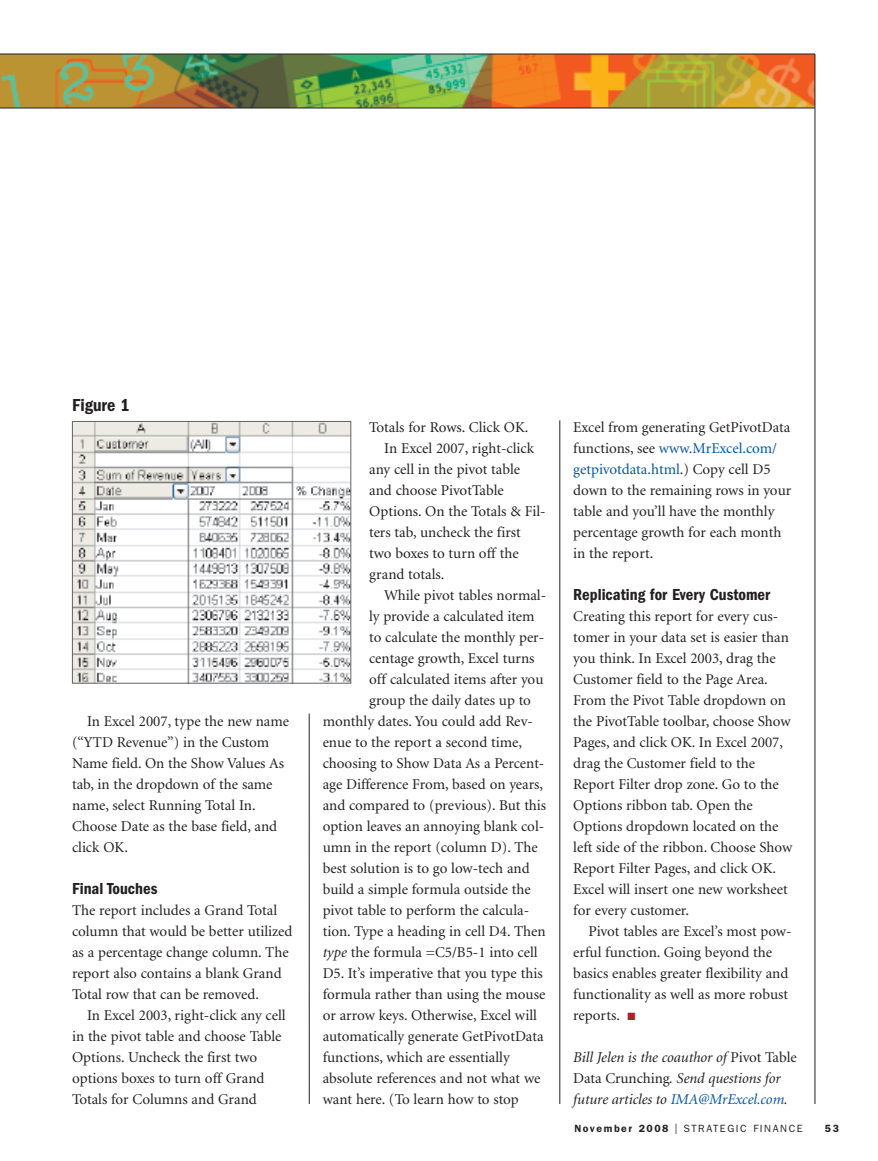
<style>
.page{position:relative;width:878px;height:1161px;background:#fff}
.page>*{position:absolute;margin:0;border:0;box-sizing:border-box;transform-origin:0 0}
.t1{font:600 condensed 18px "Franklin Gothic";color:#231f20}
.t2{font:600 condensed 16.5px "Franklin Gothic";color:#231f20}
.t3{font:15px/21px "Minion";color:#231f20}
.t4{font:italic 15px/21px "Minion";letter-spacing:-.005em;color:#231f20}
.t5{font:10.5px "Franklin Gothic";letter-spacing:.15em;color:#231f20}
.t6{font:600 10.5px "Franklin Gothic";color:#231f20}
.s1{font-style:italic}
.s2{color:#0155a5}
.s3{color:#a72427}
.s4{font-style:normal}
.s5{font-weight:600}
.s6{font-size:15px}
</style>
<div class="page">
<img style="left:0;top:55px;width:814px;height:53px">
<hr style="left:309px;top:714px;width:1px;height:390px;background:#231f20">
<hr style="left:559px;top:420px;width:1px;height:684px;background:#231f20">
<hr style="left:0;top:108px;width:814px;height:1px;background:#231f20">
<hr style="left:0;top:54px;width:814px;height:1px;background:#231f20">
<hr style="left:814px;top:54px;width:1px;height:1050px;background:#231f20">
<img style="left:74px;top:423px;width:275px;height:259px">
<div style="left:72px;top:421px;width:279px;height:263px;border:1px solid #636366"></div>
<p class="t1" style="left:72px;top:399px;width:59px">Figure 1</p>
<p class="t3" style="left:72px;top:712px;width:219px;text-indent:15px">In Excel 2007, type the new name (“YTD Revenue”) in the Custom<br>Name field. On the Show Values As tab, in the dropdown of the same name, select Running Total In.<br>Choose Date as the base field, and click OK.</p>
<p class="t2" style="left:72px;top:883px;width:87px">Final Touches</p>
<p class="t3" style="left:72px;top:901px;width:222px">The report includes a Grand Total column that would be better utilized as a percentage change column. The report also contains a blank Grand Total row that can be removed.</p>
<p class="t3" style="left:72px;top:1006px;width:215px;text-indent:15px">In Excel 2003, right-click any cell in the pivot table and choose Table<br>Options. Uncheck the first two options boxes to turn off Grand<br>Totals for Columns and Grand</p>
<p class="t3" style="left:369px;top:418px;width:161px">Totals for Rows. Click OK.</p>
<p class="t3" style="left:384px;top:439px;width:151px">In Excel 2007, right-click</p>
<p class="t3" style="left:369px;top:460px;width:152px">any cell in the pivot table</p>
<p class="t3" style="left:369px;top:481px;width:136px">and choose PivotTable</p>
<p class="t3" style="left:369px;top:502px;width:178px">Options. On the Totals &amp; Fil-</p>
<p class="t3" style="left:369px;top:523px;width:153px">ters tab, uncheck the first</p>
<p class="t3" style="left:369px;top:544px;width:151px">two boxes to turn off the</p>
<p class="t3" style="left:369px;top:565px;width:77px">grand totals.</p>
<p class="t3" style="left:384px;top:586px;width:163px">While pivot tables normal-</p>
<p class="t3" style="left:369px;top:607px;width:167px">ly provide a calculated item</p>
<p class="t3" style="left:369px;top:628px;width:176px">to calculate the monthly per-</p>
<p class="t3" style="left:369px;top:649px;width:167px">centage growth, Excel turns</p>
<p class="t3" style="left:369px;top:670px;width:176px">off calculated items after you</p>
<p class="t3" style="left:369px;top:691px;width:163px">group the daily dates up to</p>
<p class="t3" style="left:322px;top:712px;width:212px">monthly dates. You could add Rev-</p>
<p class="t3" style="left:322px;top:733px;width:201px">enue to the report a second time,</p>
<p class="t3" style="left:322px;top:754px;width:223px">choosing to Show Data As a Percent-</p>
<p class="t3" style="left:322px;top:775px;width:222px">age Difference From, based on years,</p>
<p class="t3" style="left:322px;top:796px;width:225px">and compared to (previous). But this</p>
<p class="t3" style="left:322px;top:817px;width:223px">option leaves an annoying blank col-</p>
<p class="t3" style="left:322px;top:838px;width:216px">umn in the report (column D). The</p>
<p class="t3" style="left:322px;top:859px;width:208px">best solution is to go low-tech and</p>
<p class="t3" style="left:322px;top:880px;width:209px">build a simple formula outside the</p>
<p class="t3" style="left:322px;top:901px;width:208px">pivot table to perform the calcula-</p>
<p class="t3" style="left:322px;top:922px;width:224px">tion. Type a heading in cell D4. Then</p>
<p class="t3" style="left:322px;top:943px;width:216px"><span class="s1">type</span> the formula =C5/B5-1 into cell</p>
<p class="t3" style="left:322px;top:964px;width:221px">D5. It’s imperative that you type this</p>
<p class="t3" style="left:322px;top:985px;width:224px">formula rather than using the mouse</p>
<p class="t3" style="left:322px;top:1006px;width:216px">or arrow keys. Otherwise, Excel will</p>
<p class="t3" style="left:322px;top:1027px;width:222px">automatically generate GetPivotData</p>
<p class="t3" style="left:322px;top:1048px;width:188px">functions, which are essentially</p>
<p class="t3" style="left:322px;top:1069px;width:219px">absolute references and not what we</p>
<p class="t3" style="left:322px;top:1090px;width:198px">want here. (To learn how to stop</p>
<p class="t3" style="left:573px;top:418px;width:219px">Excel from generating GetPivotData functions, see <span class="s2">www.MrExcel.com/ getpivotdata.html</span>.) Copy cell D5 down to the remaining rows in your table and you’ll have the monthly percentage growth for each month in the report.</p>
<p class="t2" style="left:573px;top:589px;width:198px">Replicating for Every Customer</p>
<p class="t3" style="left:573px;top:607px;width:220px">Creating this report for every cus&shy;tomer in your data set is easier than you think. In Excel 2003, drag the<br>Customer field to the Page Area.<br>From the Pivot Table dropdown on the PivotTable toolbar, choose Show<br>Pages, and click OK. In Excel 2007, drag the Customer field to the<br>Report Filter drop zone. Go to the<br>Options ribbon tab. Open the<br>Options dropdown located on the left side of the ribbon. Choose Show<br>Report Filter Pages, and click OK.<br>Excel will insert one new worksheet for every customer.</p>
<p class="t3" style="left:573px;top:922px;width:220px;text-indent:15px">Pivot tables are Excel’s most pow&shy;erful function. Going beyond the basics enables greater flexibility and functionality as well as more robust reports. <span class="s3">■</span></p>
<p class="t4" style="left:573px;top:1048px;width:225px">Bill Jelen is the coauthor of <span class="s4">Pivot Table<br>Data Crunching</span>. Send questions for future articles to <span class="s2">IMA@MrExcel.com</span>.</p>
<p class="t5" style="left:574px;top:1125px;width:230px"><span class="s5">November 2008</span> <span class="s6">I</span> STRATEGIC FINANCE</p>
<p class="t6" style="left:824px;top:1125px;width:16px">53</p>
</div>
